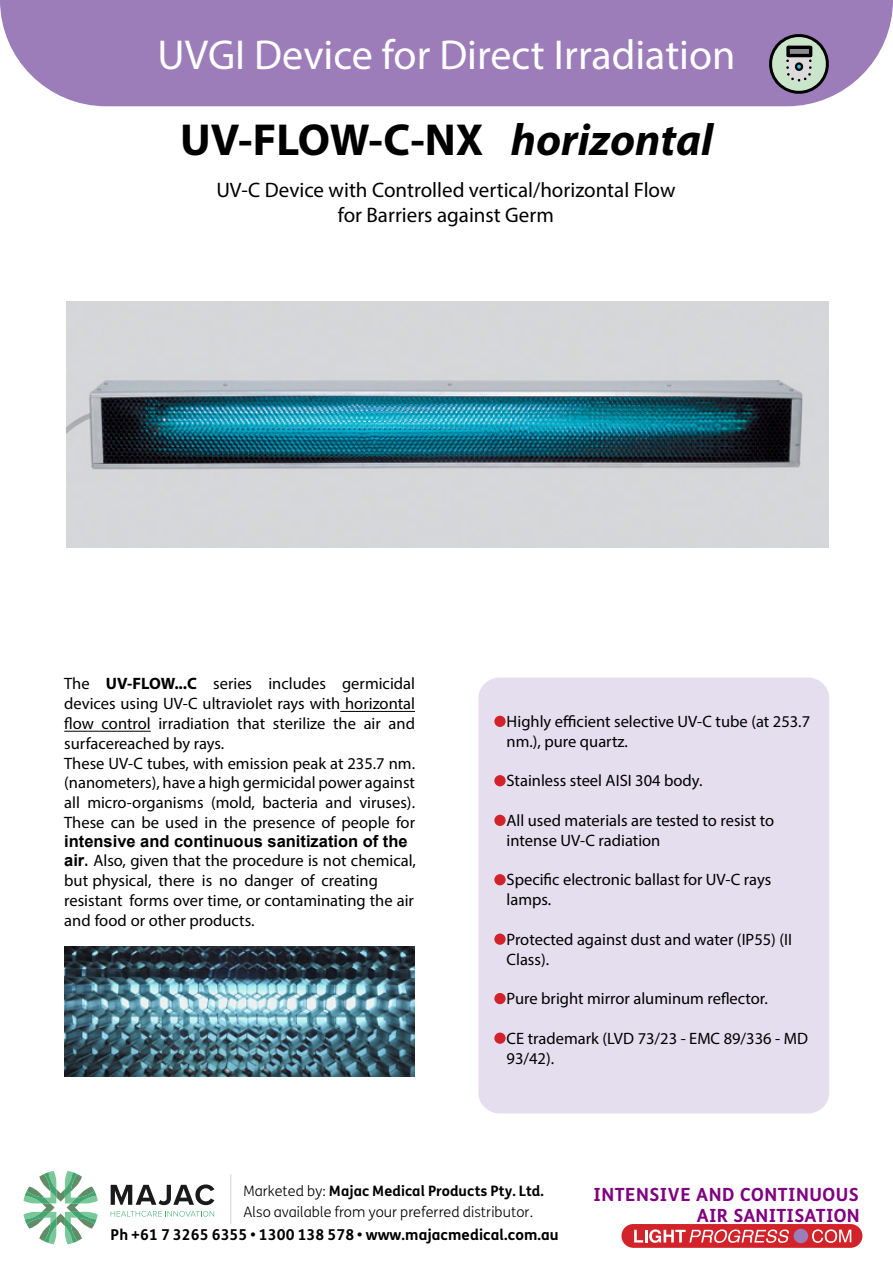
<style>
.page{position:relative;width:893px;height:1263px;background:#fff}
.page>*{position:absolute;margin:0;border:0;box-sizing:border-box;transform-origin:0 0}
.t1{font:700 45px "Myriad Pro";color:#000}
.t2{font:42px "Myriad Pro";color:#fff}
.t3{font:21px/25.2px "Myriad Pro";color:#000;text-align:center}
.t4{font:700 18.15px/21px "FS Me";letter-spacing:.03em;color:#800080;text-align:right}
.t5{font:16.5px/19.8px "Myriad Pro";color:#000}
.t6{font:700 16.5px "Arial";color:#000}
.t7{font:700 15px "FS Me";letter-spacing:.005em;color:#000}
.t8{font:300 14.4px/21px "FS Me";letter-spacing:.005em;color:#000}
.s1{font-style:italic}
.s2{font-weight:700}
.s3{font-family:"Arial";font-weight:700}
.s4{font-family:"Arial Narrow";font-weight:700}
</style>
<div class="page">
<div style="left:0;top:0;width:893px;height:106px;background:#9c7db9"></div>
<svg style="left:763px;top:28px;width:68px;height:71px;background:#948fa0"></svg>
<hr style="left:340px;top:711px;width:75px;height:1px;background:#000">
<hr style="left:64px;top:731px;width:87px;height:1px;background:#000">
<div style="left:478px;top:678px;width:351px;height:435px;background:#e5deef;border-radius:21px"></div>
<div style="left:494px;top:716px;width:12px;height:11px;background:#d2232a;border-radius:50%"></div>
<div style="left:494px;top:775px;width:12px;height:11px;background:#d2232a;border-radius:50%"></div>
<div style="left:494px;top:815px;width:12px;height:11px;background:#d2232a;border-radius:50%"></div>
<div style="left:494px;top:874px;width:12px;height:11px;background:#d2232a;border-radius:50%"></div>
<div style="left:494px;top:933px;width:12px;height:12px;background:#d2232a;border-radius:50%"></div>
<div style="left:494px;top:993px;width:12px;height:11px;background:#d2232a;border-radius:50%"></div>
<div style="left:494px;top:1032px;width:12px;height:12px;background:#d2232a;border-radius:50%"></div>
<img style="left:66px;top:302px;width:763px;height:245px">
<img style="left:64px;top:946px;width:351px;height:130px">
<svg style="left:23px;top:1171px;width:75px;height:73px"></svg>
<svg style="left:111px;top:1184px;width:103px;height:21px"></svg>
<svg style="left:111px;top:1211px;width:103px;height:6px"></svg>
<hr style="left:230px;top:1174px;width:1px;height:50px;background:#d1d3d4">
<div style="left:621px;top:1224px;width:241px;height:24px;background:#d2232a;border-radius:12px"></div>
<svg style="left:634px;top:1229px;width:155px;height:14px"></svg>
<svg style="left:812px;top:1229px;width:39px;height:14px"></svg>
<div style="left:794px;top:1229px;width:14px;height:14px;background:#9c7db9;border-radius:50%"></div>
<h2 class="t2" style="left:157px;top:29px;width:579px">UVGI Device for Direct Irradiation</h2>
<h1 class="t1" style="left:180px;top:111px;width:534px">UV-FLOW-C-NX <span class="s1">horizontal</span></h1>
<p class="t3" style="left:216px;top:177px;width:461px">UV-C Device with Controlled vertical/horizontal Flow for Barriers against Germ</p>
<p class="t5" style="left:64px;top:674px;width:352px">The <span class="s2">UV-FLOW...C</span> series includes germicidal devices using UV-C ultraviolet rays with horizontal flow control irradiation that sterilize the air and surfacereached by rays.<br>These UV-C tubes, with emission peak at 235.7 nm. (nanometers), have a high germicidal power against all micro-organisms (mold, bacteria and viruses).<br>These can be used in the presence of people for</p>
<p class="t6" style="left:64px;top:832px;width:345px">intensive and continuous sanitization of the</p>
<p class="t5" style="left:64px;top:850px;width:353px"><span class="s3">air</span><span class="s4">.</span> Also, given that the procedure is not chemical, but physical, there is no danger of creating resistant forms over time, or contaminating the air and food or other products.</p>
<p class="t5" style="left:507px;top:711px;width:305px">Highly efficient selective UV-C tube (at 253.7 nm.), pure quartz.</p>
<p class="t5" style="left:507px;top:771px;width:197px">Stainless steel AISI 304 body.</p>
<p class="t5" style="left:507px;top:810px;width:269px">All used materials are tested to resist to intense UV-C radiation</p>
<p class="t5" style="left:507px;top:870px;width:266px">Specific electronic ballast for UV-C rays lamps.</p>
<p class="t5" style="left:507px;top:929px;width:287px">Protected against dust and water (IP55) (II<br>Class).</p>
<p class="t5" style="left:507px;top:988px;width:263px">Pure bright mirror aluminum reflector.</p>
<p class="t5" style="left:507px;top:1028px;width:303px">CE trademark (LVD 73/23 - EMC 89/336 - MD<br>93/42).</p>
<p class="t8" style="left:243px;top:1180px;width:302px">Marketed by: <span class="s2">Majac Medical Products Pty. Ltd.<br></span>Also available from your preferred distributor.</p>
<p class="t4" style="left:593px;top:1183px;width:268px">INTENSIVE AND CONTINUOUS<br>AIR SANITISATION</p>
<p class="t7" style="left:111px;top:1223px;width:450px">Ph +61 7 3265 6355 • 1300 138 578 • www.majacmedical.com.au</p>
</div>
